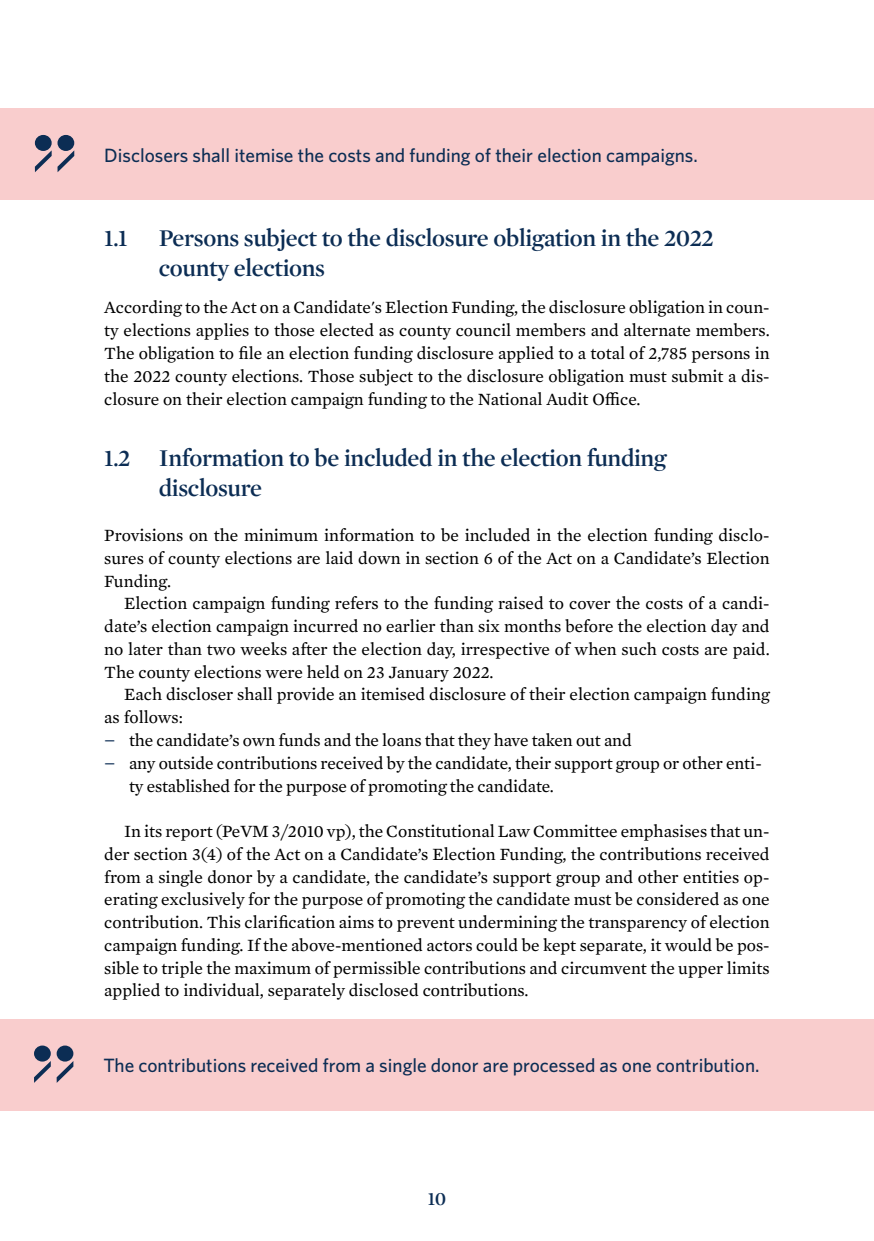
<style>
.page{position:relative;width:874px;height:1241px;background:#fff}
.page>*{position:absolute;margin:0;border:0;box-sizing:border-box;transform-origin:0 0}
.H3_1_1_Otsikko{font:600 24.5px/29.8px "Mercury Display";letter-spacing:-.015em;color:#0c2d54}
.t1{font:500 19.25px "Whitney";color:#0c2d54}
.t2{font:600 19.25px "Mercury Display";color:#0c2d54}
.Kappale_2_EN{font:17.5px/22.8px "Mercury Text G2";letter-spacing:-.005em;color:#000;text-align:justify}
.Kappale_1_EN{font:17.5px/22.8px "Mercury Text G2";color:#000;text-align:justify}
.s1{font-size:21px;color:#0c2d54}
</style>
<div class="page">
<div style="left:0;top:108px;width:873px;height:92px;background:#f9cdcd"></div>
<div style="left:57px;top:135px;width:17px;height:16px;background:#0c2d54;border-radius:50%"></div>
<div style="left:35px;top:135px;width:17px;height:16px;background:#0c2d54;border-radius:50%"></div>
<svg style="left:35px;top:150px;width:39px;height:22px"></svg>
<div style="left:0;top:1019px;width:872px;height:91px;background:#f9cdcd"></div>
<div style="left:57px;top:1045px;width:16px;height:16px;background:#0c2d54;border-radius:50%"></div>
<div style="left:34px;top:1045px;width:17px;height:16px;background:#0c2d54;border-radius:50%"></div>
<svg style="left:34px;top:1060px;width:40px;height:22px"></svg>
<p class="t1" style="left:104px;top:142px;width:594px">Disclosers shall itemise the costs and funding of their election campaigns.</p>
<h3 class="H3_1_1_Otsikko" style="left:104px;top:222px;width:25px">1.1</h3>
<h3 class="H3_1_1_Otsikko" style="left:159px;top:222px;width:556px">Persons subject to the disclosure obligation in the 2022 county elections</h3>
<p class="Kappale_1_EN" style="left:104px;top:295px;width:666px">According to the Act on a Candidate's Election Funding, the disclosure obligation in coun&shy;ty elections applies to those elected as county council members and alternate members.<br>The obligation to file an election funding disclosure applied to a total of 2,785 persons in the 2022 county elections. Those subject to the disclosure obligation must submit a dis&shy;closure on their election campaign funding to the National Audit Office.</p>
<h3 class="H3_1_1_Otsikko" style="left:159px;top:442px;width:508px;text-indent:-55px">1.2 Information to be included in the election funding disclosure</h3>
<p class="Kappale_1_EN" style="left:104px;top:523px;width:666px">Provisions on the minimum information to be included in the election funding disclo&shy;sures of county elections are laid down in section 6 of the Act on a Candidate’s Election Funding.</p>
<p class="Kappale_2_EN" style="left:104px;top:591px;width:666px;text-indent:20px">Election campaign funding refers to the funding raised to cover the costs of a candi&shy;date’s election campaign incurred no earlier than six months before the election day and no later than two weeks after the election day, irrespective of when such costs are paid.<br>The county elections were held on 23 January 2022.</p>
<p class="Kappale_2_EN" style="left:104px;top:682px;width:666px;text-indent:20px">Each discloser shall provide an itemised disclosure of their election campaign funding as follows:</p>
<p class="Kappale_2_EN" style="left:104px;top:727px;width:529px"><span class="s1">–</span> the candidate’s own funds and the loans that they have taken out and</p>
<p class="Kappale_2_EN" style="left:129px;top:750px;width:634px;text-indent:-25px"><span class="s1">–</span> any outside contributions received by the candidate, their support group or other enti&shy;ty established for the purpose of promoting the candidate.</p>
<p class="Kappale_2_EN" style="left:104px;top:818px;width:666px;text-indent:20px">In its report (PeVM 3/2010 vp), the Constitutional Law Committee emphasises that un&shy;der section 3(4) of the Act on a Candidate’s Election Funding, the contributions received from a single donor by a candidate, the candidate’s support group and other entities op&shy;erating exclusively for the purpose of promoting the candidate must be considered as one contribution. This clarification aims to prevent undermining the transparency of election campaign funding. If the above-mentioned actors could be kept separate, it would be pos&shy;sible to triple the maximum of permissible contributions and circumvent the upper limits applied to individual, separately disclosed contributions.</p>
<p class="t1" style="left:103px;top:1052px;width:657px">The contributions received from a single donor are processed as one contribution.</p>
<p class="t2" style="left:427px;top:1184px;width:20px">10</p>
</div>
